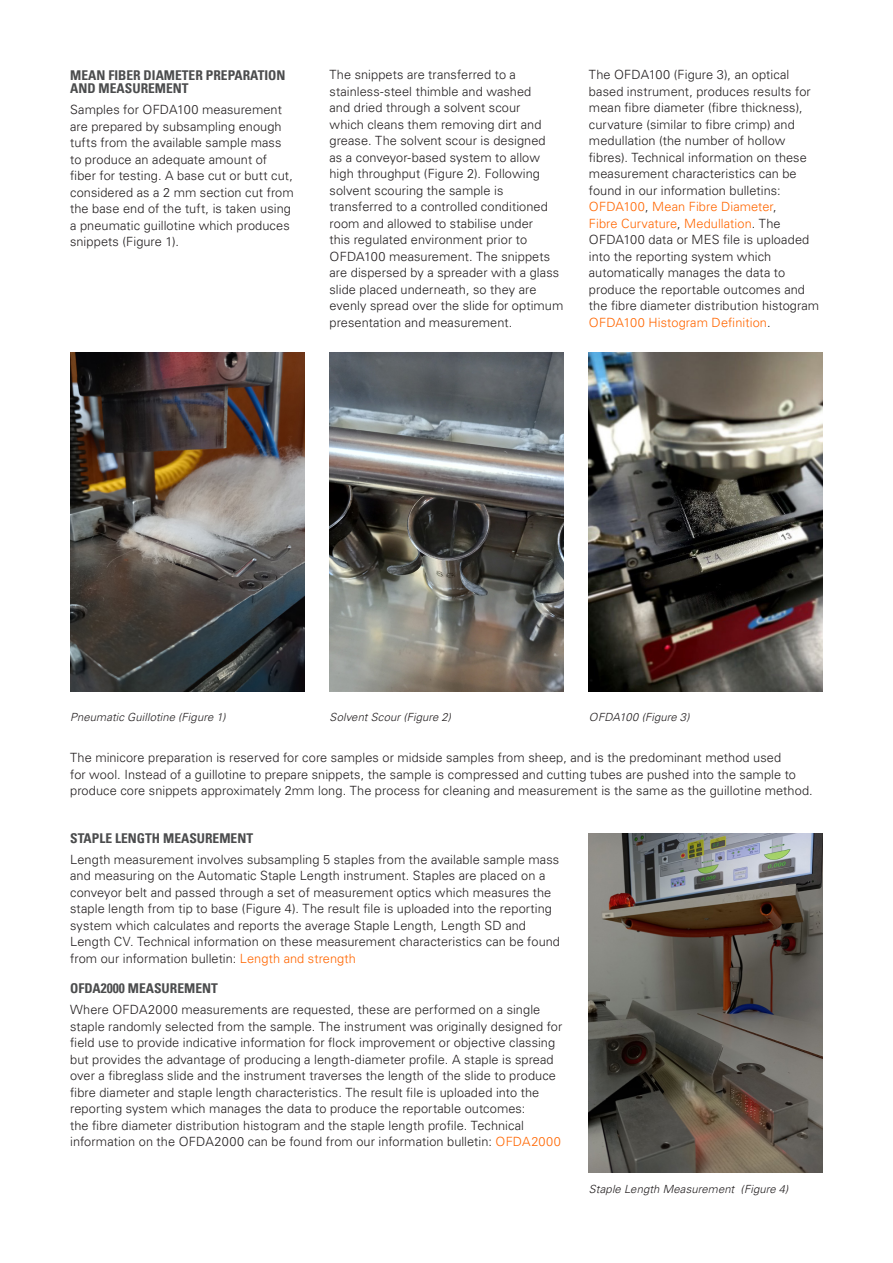
<style>
.page{position:relative;width:893px;height:1263px;background:#fff}
.page>*{position:absolute;margin:0;border:0;box-sizing:border-box;transform-origin:0 0}
.First_Subheading{font:700 condensed 13.5px/13.5px "Univers LT Pro";color:#4b4c4d}
.Body_Text{font:300 12.75px/16.5px "Univers LT Pro 45";letter-spacing:.005em;color:#231f20}
.Caption_Text{font:italic 300 11.25px "Univers LT Pro 45";letter-spacing:.01em;color:#231f20}
.s1{color:#f60}
</style>
<div class="page">
<img style="left:589px;top:833px;width:234px;height:339px">
<img style="left:70px;top:352px;width:234px;height:339px">
<img style="left:330px;top:352px;width:233px;height:339px">
<img style="left:589px;top:352px;width:234px;height:339px">
<p class="First_Subheading" style="left:70px;top:68px;width:217px">MEAN FIBER DIAMETER PREPARATION<br>AND MEASUREMENT</p>
<p class="Body_Text" style="left:70px;top:101px;width:225px">Samples for OFDA100 measurement are prepared by subsampling enough tufts from the available sample mass to produce an adequate amount of fiber for testing. A base cut or butt cut, considered as a 2 mm section cut from the base end of the tuft, is taken using a pneumatic guillotine which produces snippets (Figure 1).</p>
<p class="Body_Text" style="left:330px;top:66px;width:235px">The snippets are transferred to a stainless-steel thimble and washed<br>and dried through a solvent scour<br>which cleans them removing dirt and grease. The solvent scour is designed<br>as a conveyor-based system to allow high throughput (Figure 2). Following solvent scouring the sample is transferred to a controlled conditioned room and allowed to stabilise under<br>this regulated environment prior to OFDA100 measurement. The snippets are dispersed by a spreader with a glass slide placed underneath, so they are evenly spread over the slide for optimum presentation and measurement.</p>
<p class="Body_Text" style="left:589px;top:66px;width:232px">The OFDA100 (Figure 3), an optical based instrument, produces results for mean fibre diameter (fibre thickness), curvature (similar to fibre crimp) and medullation (the number of hollow fibres). Technical information on these measurement characteristics can be found in our information bulletins:<br><span class="s1">OFDA100</span>, <span class="s1">Mean Fibre Diameter</span>,<br><span class="s1">Fibre Curvature</span>, <span class="s1">Medullation</span>. The OFDA100 data or MES file is uploaded into the reporting system which automatically manages the data to produce the reportable outcomes and the fibre diameter distribution histogram <span class="s1">OFDA100 Histogram Definition</span>.</p>
<p class="Caption_Text" style="left:70px;top:710px;width:157px">Pneumatic Guillotine (Figure 1)</p>
<p class="Caption_Text" style="left:330px;top:710px;width:123px">Solvent Scour (Figure 2)</p>
<p class="Caption_Text" style="left:589px;top:710px;width:102px">OFDA100 (Figure 3)</p>
<p class="Body_Text" style="left:70px;top:749px;width:744px">The minicore preparation is reserved for core samples or midside samples from sheep, and is the predominant method used<br>for wool. Instead of a guillotine to prepare snippets, the sample is compressed and cutting tubes are pushed into the sample to produce core snippets approximately 2mm long. The process for cleaning and measurement is the same as the guillotine method.</p>
<p class="First_Subheading" style="left:70px;top:831px;width:184px">STAPLE LENGTH MEASUREMENT</p>
<p class="Body_Text" style="left:70px;top:851px;width:491px">Length measurement involves subsampling 5 staples from the available sample mass and measuring on the Automatic Staple Length instrument. Staples are placed on a conveyor belt and passed through a set of measurement optics which measures the staple length from tip to base (Figure 4). The result file is uploaded into the reporting system which calculates and reports the average Staple Length, Length SD and Length CV. Technical information on these measurement characteristics can be found from our information bulletin: <span class="s1">Length and strength</span></p>
<p class="First_Subheading" style="left:70px;top:981px;width:149px">OFDA2000 MEASUREMENT</p>
<p class="Body_Text" style="left:70px;top:1001px;width:494px">Where OFDA2000 measurements are requested, these are performed on a single staple randomly selected from the sample. The instrument was originally designed for field use to provide indicative information for flock improvement or objective classing but provides the advantage of producing a length-diameter profile. A staple is spread over a fibreglass slide and the instrument traverses the length of the slide to produce fibre diameter and staple length characteristics. The result file is uploaded into the reporting system which manages the data to produce the reportable outcomes:<br>the fibre diameter distribution histogram and the staple length profile. Technical information on the OFDA2000 can be found from our information bulletin: <span class="s1">OFDA2000</span></p>
<p class="Caption_Text" style="left:589px;top:1182px;width:201px">Staple Length Measurement (Figure 4)</p>
</div>
